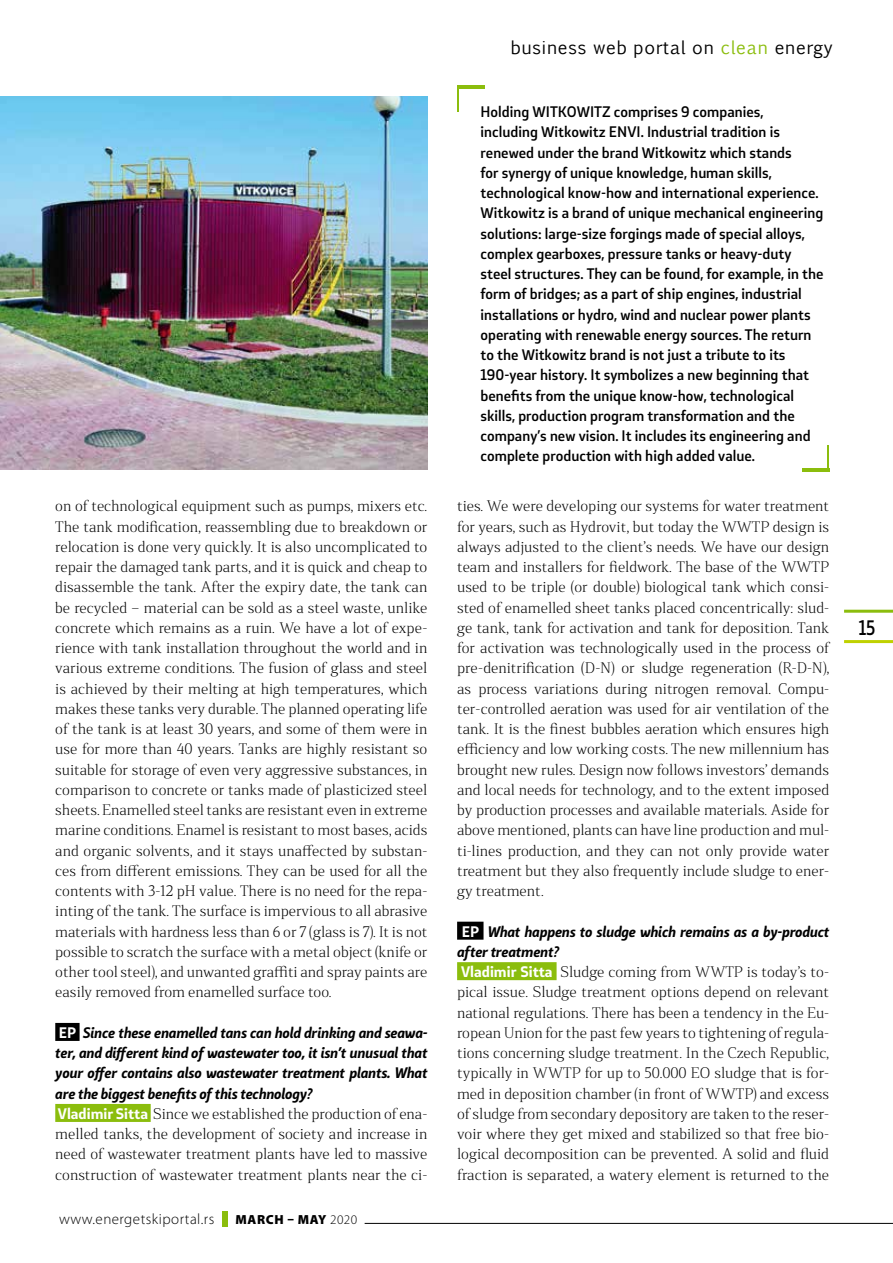
<style>
.page{position:relative;width:893px;height:1263px;background:#fff}
.page>*{position:absolute;margin:0;border:0;box-sizing:border-box;transform-origin:0 0}
.t1{font:500 19.5px "Stobi Sans";color:#000;scale:.85 1}
.t2{font:17.7px "Euphemia CAS";letter-spacing:.045em;color:#000}
.t3{font:300 15px "Myriad Pro";letter-spacing:.03em;color:#000}
.t4{font:300 14.25px/20.2px "Stobi Serif";color:#000;text-align:justify}
.t5{font:500 14.25px/20.2px "Stobi Sans";color:#000}
.t6{font:700 14.25px/20.2px "Stobi Sans It";color:#000;text-align:justify}
.t7{font:900 13.2px "Myriad Pro";letter-spacing:.05em;color:#000}
.s1{font-family:"Stobi Sans";color:#fff}
.s2{font-family:"Stobi Sans";font-weight:700;color:#fff}
.s3{font-weight:300}
.s4{color:#8bbd0d}
</style>
<div class="page">
<svg style="left:844px;top:640px;width:49px;height:3px"></svg>
<svg style="left:844px;top:610px;width:49px;height:3px"></svg>
<hr style="left:365px;top:1223px;width:528px;height:1px;background:#000">
<div style="left:222px;top:1211px;width:5px;height:15px;background:#8bbd0d"></div>
<img style="left:0;top:97px;width:427px;height:373px">
<hr style="left:457px;top:85px;width:27px;height:4px;background:#8bbd0d">
<hr style="left:457px;top:85px;width:2px;height:27px;background:#8bbd0d">
<hr style="left:802px;top:468px;width:27px;height:4px;background:#8bbd0d">
<hr style="left:827px;top:445px;width:2px;height:27px;background:#8bbd0d">
<div style="left:55px;top:1023px;width:25px;height:18px;background:#000"></div>
<div style="left:55px;top:1104px;width:96px;height:18px;background:#8bbd0d"></div>
<div style="left:457px;top:922px;width:26px;height:18px;background:#000"></div>
<div style="left:457px;top:962px;width:100px;height:18px;background:#8bbd0d"></div>
<p class="t4" style="left:55px;top:496px;width:374px">on of technological equipment such as pumps, mixers etc.<br>The tank modification, reassembling due to breakdown or relocation is done very quickly. It is also uncomplicated to repair the damaged tank parts, and it is quick and cheap to disassemble the tank. After the expiry date, the tank can be recycled – material can be sold as a steel waste, unlike concrete which remains as a ruin. We have a lot of expe&shy;rience with tank installation throughout the world and in various extreme conditions. The fusion of glass and steel is achieved by their melting at high temperatures, which makes these tanks very durable. The planned operating life of the tank is at least 30 years, and some of them were in use for more than 40 years. Tanks are highly resistant so suitable for storage of even very aggressive substances, in comparison to concrete or tanks made of plasticized steel sheets. Enamelled steel tanks are resistant even in extreme marine conditions. Enamel is resistant to most bases, acids and organic solvents, and it stays unaffected by substan&shy;ces from different emissions. They can be used for all the contents with 3-12 pH value. There is no need for the repa&shy;inting of the tank. The surface is impervious to all abrasive materials with hardness less than 6 or 7 (glass is 7). It is not possible to scratch the surface with a metal object (knife or other tool steel), and unwanted graffiti and spray paints are easily removed from enamelled surface too.</p>
<p class="t6" style="left:55px;top:1022px;width:374px"><span class="s1">EP</span> Since these enamelled tans can hold drinking and seawa&shy;ter, and different kind of wastewater too, it isn’t unusual that your offer contains also wastewater treatment plants. What are the biggest benefits of this technology?</p>
<p class="t4" style="left:55px;top:1103px;width:374px"><span class="s2">Vladimir Sitta</span> Since we established the production of ena&shy;melled tanks, the development of society and increase in need of wastewater treatment plants have led to massive construction of wastewater treatment plants near the ci-</p>
<p class="t3" style="left:59px;top:1209px;width:157px">www.energetskiportal.rs</p>
<p class="t7" style="left:236px;top:1210px;width:123px">MARCH – MAY <span class="s3">2020</span></p>
<p class="t2" style="left:511px;top:34px;width:324px">business web portal on <span class="s4">clean</span> energy</p>
<p class="t5" style="left:480px;top:101px;width:344px">Holding WITKOWITZ comprises 9 companies, including Witkowitz ENVI. Industrial tradition is renewed under the brand Witkowitz which stands<br>for synergy of unique knowledge, human skills, technological know-how and international experience.<br>Witkowitz is a brand of unique mechanical engineering solutions: large-size forgings made of special alloys, complex gearboxes, pressure tanks or heavy-duty steel structures. They can be found, for example, in the form of bridges; as a part of ship engines, industrial installations or hydro, wind and nuclear power plants operating with renewable energy sources. The return to the Witkowitz brand is not just a tribute to its 190-year history. It symbolizes a new beginning that benefits from the unique know-how, technological skills, production program transformation and the company’s new vision. It includes its engineering and complete production with high added value.</p>
<p class="t4" style="left:457px;top:496px;width:374px">ties. We were developing our systems for water treatment for years, such as Hydrovit, but today the WWTP design is always adjusted to the client’s needs. We have our design team and installers for fieldwork. The base of the WWTP used to be triple (or double) biological tank which consi&shy;sted of enamelled sheet tanks placed concentrically: slud&shy;ge tank, tank for activation and tank for deposition. Tank for activation was technologically used in the process of pre-denitrification (D-N) or sludge regeneration (R-D-N), as process variations during nitrogen removal. Compu&shy;ter-controlled aeration was used for air ventilation of the tank. It is the finest bubbles aeration which ensures high efficiency and low working costs. The new millennium has brought new rules. Design now follows investors’ demands and local needs for technology, and to the extent imposed by production processes and available materials. Aside for above mentioned, plants can have line production and mul&shy;ti-lines production, and they can not only provide water treatment but they also frequently include sludge to ener&shy;gy treatment.</p>
<p class="t6" style="left:457px;top:921px;width:374px;text-indent:5px"><span class="s1">EP</span> What happens to sludge which remains as a by-product after treatment?</p>
<p class="t4" style="left:457px;top:961px;width:374px"><span class="s2">Vladimir Sitta</span> Sludge coming from WWTP is today’s to&shy;pical issue. Sludge treatment options depend on relevant national regulations. There has been a tendency in the Eu&shy;ropean Union for the past few years to tightening of regula&shy;tions concerning sludge treatment. In the Czech Republic, typically in WWTP for up to 50.000 EO sludge that is for&shy;med in deposition chamber (in front of WWTP) and excess of sludge from secondary depository are taken to the reser&shy;voir where they get mixed and stabilized so that free bio&shy;logical decomposition can be prevented. A solid and fluid fraction is separated, a watery element is returned to the</p>
<h1 class="t1" style="left:859px;top:614px;width:21px">15</h1>
</div>
